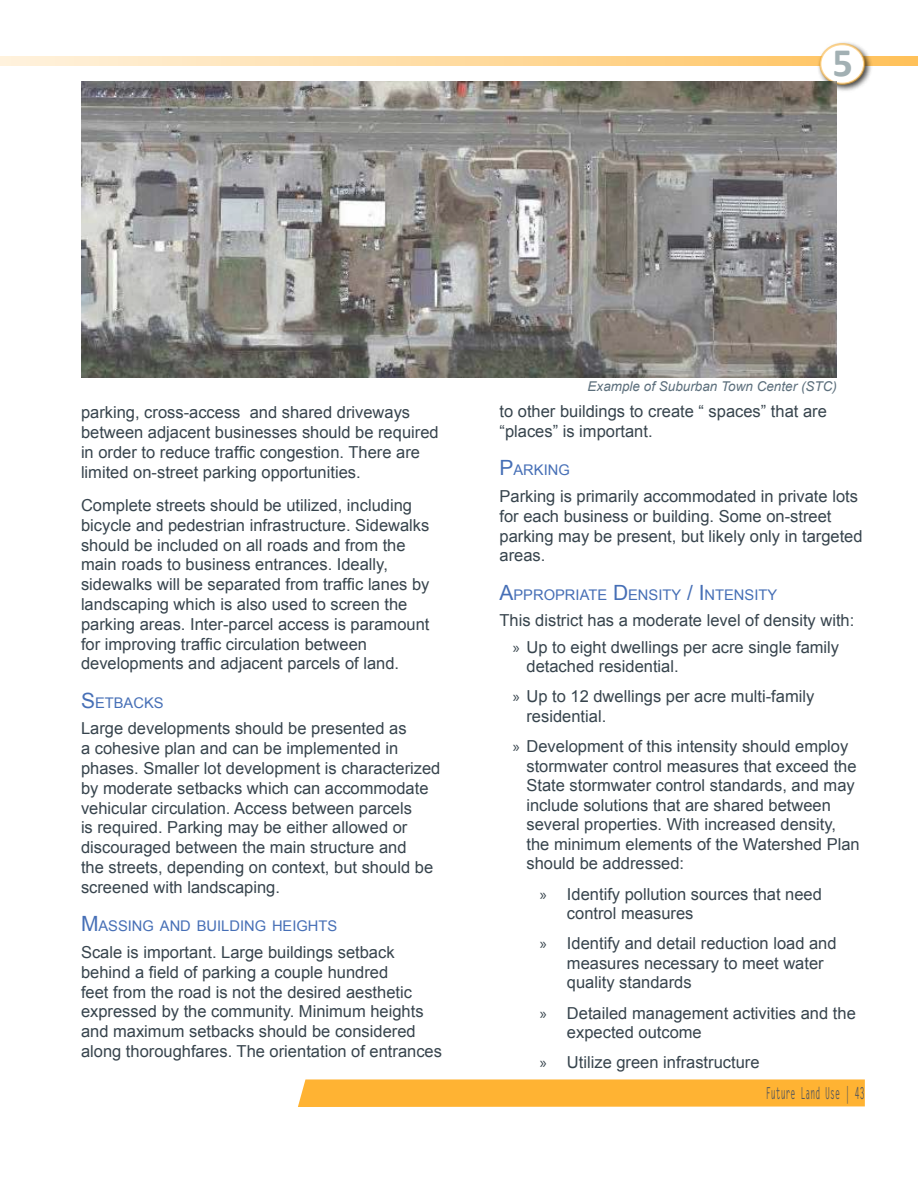
<style>
.page{position:relative;width:918px;height:1188px;background:#fff}
.page>*{position:absolute;margin:0;border:0;box-sizing:border-box;transform-origin:0 0}
.t1{font:700 40.5px "Calibri";color:#a2b0b3}
.t2{font:16.5px/19.8px "Arial";color:#37444d}
.t3{font:700 16.5px "Letter Gothic Std";color:#58595b;scale:.5 1}
.t4{font:14.7px "Arial";color:#466fb6}
.t5{font:italic 13.5px "Arial";color:#5c6f7c}
.s1{font-size:21px}
.s2{font-family:"Myriad Pro"}
</style>
<div class="page">
<svg style="left:0;top:56px;width:918px;height:10px;background:#ffdba1"></svg>
<svg style="left:298px;top:1079px;width:567px;height:28px;background:#ffb539"></svg>
<div style="left:817px;top:41px;width:57px;height:52px;background:#000;opacity:.75"></div>
<div style="left:820px;top:44px;width:44px;height:40px;background:#fff;border-radius:50%"></div>
<div style="left:819px;top:43px;width:46px;height:42px;border:2px solid #ffb333;border-radius:50%"></div>
<img style="left:81px;top:81px;width:756px;height:297px">
<h1 class="t1" style="left:833px;top:37px;width:22px">5</h1>
<p class="t2" style="left:81px;top:403px;width:359px">parking, cross-access and shared driveways between adjacent businesses should be required in order to reduce traffic congestion. There are limited on-street parking opportunities.</p>
<p class="t2" style="left:81px;top:495px;width:350px">Complete streets should be utilized, including bicycle and pedestrian infrastructure. Sidewalks should be included on all roads and from the main roads to business entrances. Ideally, sidewalks will be separated from traffic lanes by landscaping which is also used to screen the parking areas. Inter-parcel access is paramount for improving traffic circulation between developments and adjacent parcels of land.</p>
<p class="t4" style="left:81px;top:693px;width:84px"><span class="s1">S</span>ETBACKS</p>
<p class="t2" style="left:81px;top:719px;width:361px">Large developments should be presented as<br>a cohesive plan and can be implemented in phases. Smaller lot development is characterized by moderate setbacks which can accommodate vehicular circulation. Access between parcels<br>is required. Parking may be either allowed or discouraged between the main structure and<br>the streets, depending on context, but should be screened with landscaping.</p>
<p class="t4" style="left:81px;top:917px;width:258px"><span class="s1">M</span>ASSING AND BUILDING HEIGHTS</p>
<p class="t2" style="left:81px;top:942px;width:363px">Scale is important. Large buildings setback behind a field of parking a couple hundred<br>feet from the road is not the desired aesthetic expressed by the community. Minimum heights and maximum setbacks should be considered along thoroughfares. The orientation of entrances</p>
<p class="t5" style="left:588px;top:377px;width:251px">Example of Suburban Town Center (STC)</p>
<p class="t2" style="left:500px;top:401px;width:329px">to other buildings to create “ spaces” that are “places” is important.</p>
<p class="t4" style="left:500px;top:461px;width:72px"><span class="s1">P</span>ARKING</p>
<p class="t2" style="left:500px;top:486px;width:365px">Parking is primarily accommodated in private lots for each business or building. Some on-street parking may be present, but likely only in targeted areas.</p>
<p class="t4" style="left:500px;top:585px;width:279px"><span class="s1">A</span>PPROPRIATE <span class="s1">D</span> ENSITY <span class="s1">/ I</span> NTENSITY</p>
<p class="t2" style="left:500px;top:608px;width:356px;line-height:26.2px;text-align:center">This district has a moderate level of density with: <span class="s2">»</span> Up to eight dwellings per acre single family</p>
<p class="t2" style="left:513px;top:651px;width:303px;line-height:30.3px;text-indent:13px">detached residential.<br><span class="s2">»</span> Up to 12 dwellings per acre multi-family</p>
<p class="t2" style="left:513px;top:701px;width:337px;line-height:30.3px;text-indent:13px">residential.<br><span class="s2">»</span> Development of this intensity should employ</p>
<p class="t2" style="left:526px;top:756px;width:335px">stormwater control measures that exceed the State stormwater control standards, and may include solutions that are shared between several properties. With increased density, the minimum elements of the Watershed Plan should be addressed:</p>
<p class="t2" style="left:567px;top:884px;width:256px;text-indent:-27px"><span class="s2">»</span> Identify pollution sources that need control measures</p>
<p class="t2" style="left:567px;top:934px;width:271px;text-indent:-27px"><span class="s2">»</span> Identify and detail reduction load and measures necessary to meet water quality standards</p>
<p class="t2" style="left:567px;top:1003px;width:290px;text-indent:-27px"><span class="s2">»</span> Detailed management activities and the expected outcome</p>
<p class="t2" style="left:540px;top:1053px;width:221px"><span class="s2">»</span> Utilize green infrastructure</p>
<p class="t3" style="left:766px;top:1083px;width:199px">Future Land Use | 43</p>
</div>
